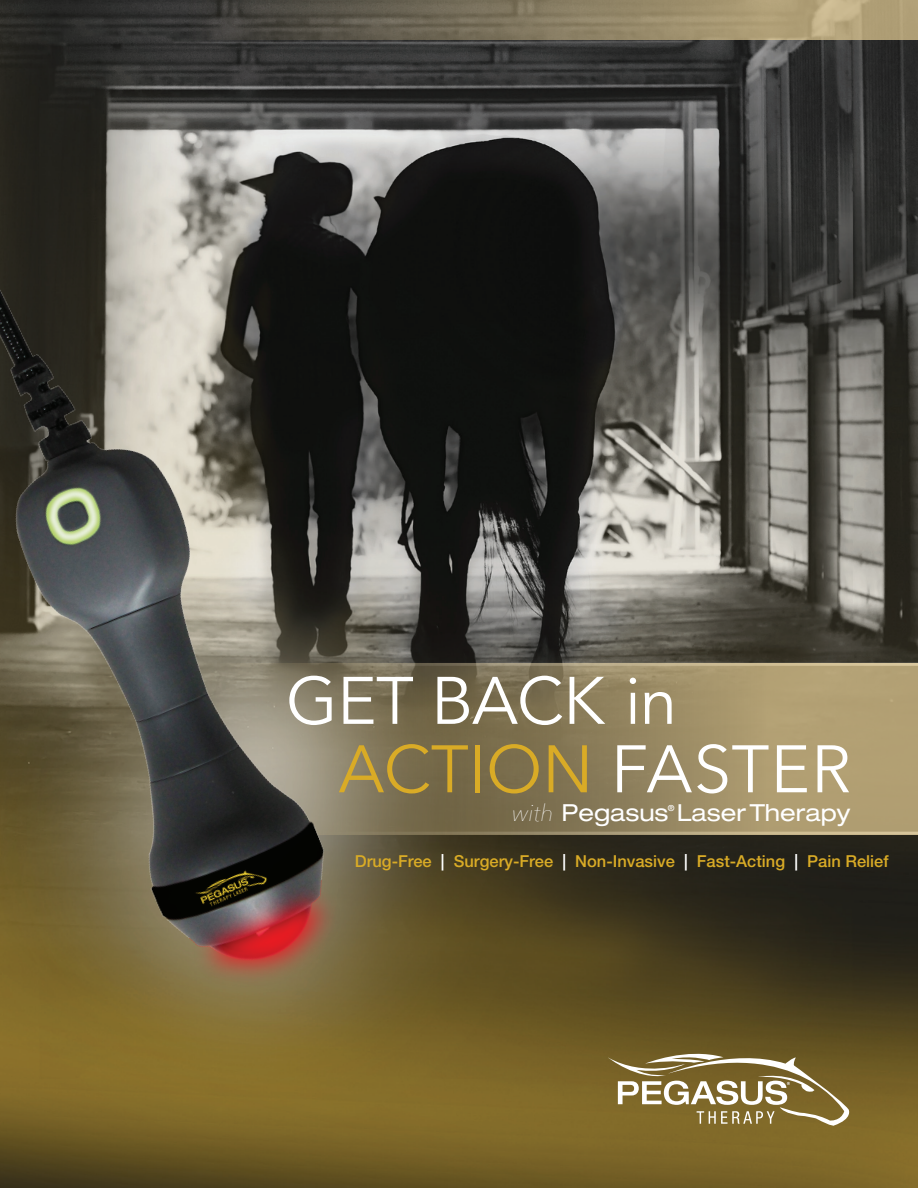
<style>
.page{position:relative;width:918px;height:1188px;background:#fff}
.page>*{position:absolute;margin:0;border:0;box-sizing:border-box;transform-origin:0 0}
.t1{font:66.45px "Avenir Next";color:#d9ab26}
.t2{font:66.45px "Avenir";letter-spacing:-.01em;color:#fff}
.t3{font:expanded 23.55px "Helvetica Neue LT Std";color:#fff}
.t4{font:500 16.5px "Helvetica Neue LT Std";color:#d9ab26}
.t5{font:expanded 8.4px "Helvetica Neue LT Std";color:#fff}
.s1{color:#fff}
.s2{font-family:"Avenir Next";font-weight:200;font-style:italic;font-stretch:normal}
</style>
<div class="page">
<img style="left:0;top:40px;width:918px;height:1148px">
<svg style="left:608px;top:1035px;width:245px;height:92px;background:#8c7b4a"></svg>
<svg style="left:576px;top:663px;width:342px;height:172px;background:#a6956c"></svg>
<img style="left:0;top:229px;width:576px;height:959px">
<svg style="left:0;top:0;width:918px;height:40px;background:#706854"></svg>
<h1 class="t2" style="left:286px;top:661px;width:392px">GET BACK in</h1>
<h1 class="t1" style="left:338px;top:713px;width:514px">ACTION <span class="s1">FASTER</span></h1>
<h2 class="t3" style="left:512px;top:799px;width:340px"><span class="s2">with</span> Pegasus Laser Therapy</h2>
<p class="t5" style="left:668px;top:802px;width:8px">®</p>
<p class="t4" style="left:355px;top:851px;width:535px">Drug-Free <span class="s1">|</span> Surgery-Free <span class="s1">|</span> Non-Invasive <span class="s1">|</span> Fast-Acting <span class="s1">|</span> Pain Relief</p>
</div>
